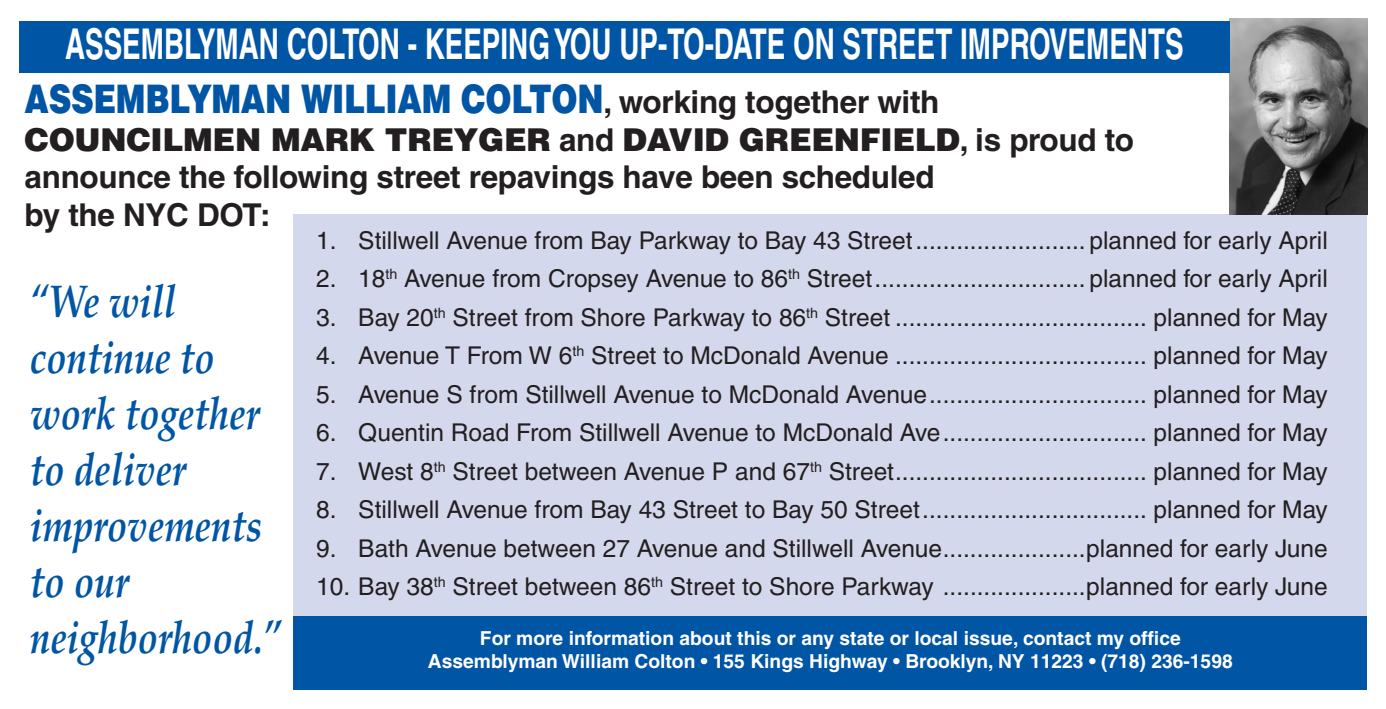
<style>
.page{position:relative;width:1386px;height:709px;background:#fff}
.page>*{position:absolute;margin:0;border:0;box-sizing:border-box;transform-origin:0 0}
.t1{font:italic 700 45.85px/56px "Palatino";color:#0155a5;scale:.8 1}
.t2{font:700 condensed 42.52px "Helvetica";color:#fff;scale:.8 1}
.t3{font:900 39.38px "Helvetica";letter-spacing:-.01em;color:#0155a5;scale:.8 1}
.t4{font:700 31.5px/37.8px "Helvetica";letter-spacing:-.01em;color:#231f20}
.t5{font:24.5px "Helvetica";color:#231f20}
.t6{font:700 19.25px "Helvetica";color:#fff}
.s1{font-weight:700;font-size:31.5px;color:#231f20}
.s2{font-weight:900}
</style>
<div class="page">
<div style="left:294px;top:214px;width:1073px;height:445px;background:#d3d8ec"></div>
<img style="left:1230px;top:19px;width:137px;height:195px">
<div style="left:294px;top:616px;width:1073px;height:74px;background:#0155a5"></div>
<div style="left:19px;top:21px;width:1211px;height:52px;background:#0155a5"></div>
<p class="t2" style="left:65px;top:18px;width:1400px">ASSEMBLYMAN COLTON - KEEPING YOU UP-TO-DATE ON STREET IMPROVEMENTS</p>
<p class="t3" style="left:25px;top:73px;width:1145px">ASSEMBLYMAN WILLIAM COLTON<span class="s1">, working together with</span></p>
<p class="t4" style="left:25px;top:120px;width:1111px"><span class="s2">COUNCILMEN MARK TREYGER</span> and <span class="s2">DAVID GREENFIELD</span>, is proud to announce the following street repavings have been scheduled<br>by the NYC DOT:</p>
<p class="t5" style="left:316px;top:226px;width:1013px">1. Stillwell Avenue from Bay Parkway to Bay 43 Street......................... planned for early April</p>
<p class="t5" style="left:316px;top:264px;width:1013px">2. 18<sup>th</sup> Avenue from Cropsey Avenue to 86<sup>th</sup> Street............................... planned for early April</p>
<p class="t5" style="left:316px;top:303px;width:1013px">3. Bay 20<sup>th</sup> Street from Shore Parkway to 86<sup>th</sup> Street ..................................... planned for May</p>
<p class="t5" style="left:316px;top:341px;width:1013px">4. Avenue T From W 6<sup>th</sup> Street to McDonald Avenue ..................................... planned for May</p>
<p class="t5" style="left:316px;top:380px;width:1013px">5. Avenue S from Stillwell Avenue to McDonald Avenue................................ planned for May</p>
<p class="t5" style="left:316px;top:418px;width:1013px">6. Quentin Road From Stillwell Avenue to McDonald Ave.............................. planned for May</p>
<p class="t5" style="left:316px;top:457px;width:1013px">7. West 8<sup>th</sup> Street between Avenue P and 67<sup>th</sup> Street..................................... planned for May</p>
<p class="t5" style="left:316px;top:495px;width:1013px">8. Stillwell Avenue from Bay 43 Street to Bay 50 Street................................. planned for May</p>
<p class="t5" style="left:316px;top:534px;width:1013px">9. Bath Avenue between 27 Avenue and Stillwell Avenue.....................planned for early June</p>
<p class="t5" style="left:316px;top:572px;width:1013px">10. Bay 38<sup>th</sup> Street between 86<sup>th</sup> Street to Shore Parkway .....................planned for early June</p>
<p class="t1" style="left:30px;top:274px;width:315px">“We will continue to work together to deliver improvements to our neighborhood.”</p>
<p class="t6" style="left:480px;top:627px;width:702px">For more information about this or any state or local issue, contact my office</p>
<p class="t6" style="left:428px;top:650px;width:806px">Assemblyman William Colton • 155 Kings Highway • Brooklyn, NY 11223 • (718) 236-1598</p>
</div>
